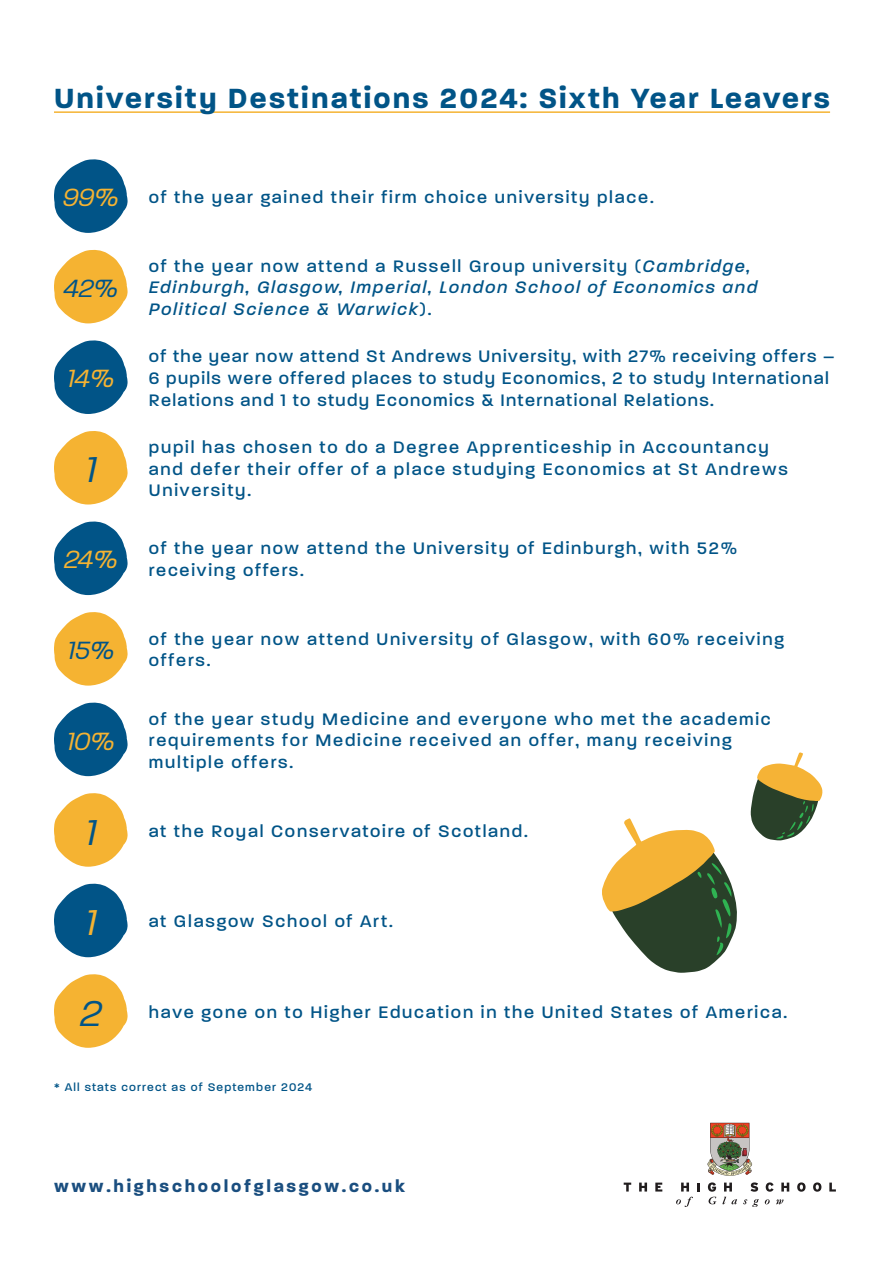
<style>
.page{position:relative;width:893px;height:1263px;background:#fff}
.page>*{position:absolute;margin:0;border:0;box-sizing:border-box;transform-origin:0 0}
.t1{font:italic 300 39px "Paralucent";color:#015487}
.t2{font:italic 300 39px "Paralucent";color:#f5b332}
.t3{font:700 30px "Paralucent";letter-spacing:.075em;color:#015487}
.t4{font:italic 300 27px "Paralucent";color:#f5b332}
.t5{font:italic 300 27px "Paralucent";color:#015487}
.t6{font:500 18px/21.6px "Paralucent";letter-spacing:.1em;color:#015487}
.t7{font:500 18px/21.6px "Paralucent";letter-spacing:.075em;color:#015487}
.t8{font:italic 500 18px/21.6px "Paralucent";letter-spacing:.1em;color:#015487}
.t9{font:700 18px "Paralucent";letter-spacing:.15em;color:#1a4e7f}
.t10{font:500 12px "Paralucent";letter-spacing:.1em;color:#015487}
.s1{font-style:normal}
</style>
<div class="page">
<svg style="left:624px;top:1182px;width:7px;height:9px"></svg>
<svg style="left:639px;top:1182px;width:8px;height:9px"></svg>
<svg style="left:655px;top:1182px;width:7px;height:9px"></svg>
<svg style="left:681px;top:1182px;width:8px;height:9px"></svg>
<svg style="left:697px;top:1183px;width:3px;height:8px"></svg>
<svg style="left:724px;top:1182px;width:8px;height:9px"></svg>
<svg style="left:751px;top:1182px;width:7px;height:10px"></svg>
<svg style="left:766px;top:1182px;width:8px;height:10px"></svg>
<svg style="left:781px;top:1182px;width:8px;height:9px"></svg>
<svg style="left:797px;top:1182px;width:8px;height:10px"></svg>
<svg style="left:813px;top:1182px;width:8px;height:10px"></svg>
<svg style="left:829px;top:1182px;width:7px;height:9px"></svg>
<svg style="left:676px;top:1197px;width:17px;height:10px"></svg>
<svg style="left:708px;top:1182px;width:8px;height:22px"></svg>
<svg style="left:722px;top:1197px;width:15px;height:7px"></svg>
<svg style="left:743px;top:1199px;width:16px;height:8px"></svg>
<svg style="left:765px;top:1199px;width:5px;height:5px"></svg>
<svg style="left:776px;top:1199px;width:7px;height:5px"></svg>
<svg style="left:707px;top:1123px;width:45px;height:53px;background:#a6927d"></svg>
<hr style="left:54px;top:111px;width:776px;height:2px;background:#f5b332">
<svg style="left:54px;top:159px;width:74px;height:74px"></svg>
<svg style="left:54px;top:249px;width:74px;height:74px"></svg>
<svg style="left:54px;top:340px;width:74px;height:74px"></svg>
<svg style="left:54px;top:431px;width:74px;height:73px"></svg>
<svg style="left:54px;top:521px;width:74px;height:74px"></svg>
<svg style="left:54px;top:612px;width:74px;height:74px"></svg>
<svg style="left:54px;top:702px;width:74px;height:74px"></svg>
<svg style="left:54px;top:793px;width:74px;height:74px"></svg>
<svg style="left:54px;top:883px;width:74px;height:74px"></svg>
<svg style="left:54px;top:974px;width:74px;height:74px"></svg>
<svg style="left:602px;top:818px;width:135px;height:155px"></svg>
<svg style="left:751px;top:752px;width:72px;height:88px"></svg>
<p class="t3" style="left:54px;top:81px;width:778px">University Destinations 2024: Sixth Year Leavers</p>
<p class="t4" style="left:63px;top:182px;width:57px">99%</p>
<p class="t5" style="left:64px;top:273px;width:56px">42%</p>
<p class="t4" style="left:67px;top:363px;width:49px">14%</p>
<p class="t1" style="left:86px;top:447px;width:12px">1</p>
<p class="t4" style="left:64px;top:544px;width:55px">24%</p>
<p class="t5" style="left:68px;top:635px;width:48px">15%</p>
<p class="t4" style="left:67px;top:725px;width:49px">10%</p>
<p class="t1" style="left:86px;top:810px;width:12px">1</p>
<p class="t2" style="left:86px;top:900px;width:12px">1</p>
<p class="t1" style="left:80px;top:991px;width:23px">2</p>
<p class="t6" style="left:149px;top:186px;width:506px">of the year gained their firm choice university place.</p>
<p class="t8" style="left:149px;top:255px;width:610px"><span class="s1">of the year now attend a Russell Group university (</span>Cambridge,<br>Edinburgh, Glasgow, Imperial, London School of Economics and<br>Political Science &amp; Warwick<span class="s1">).</span></p>
<p class="t7" style="left:149px;top:346px;width:687px">of the year now attend St Andrews University, with 27% receiving offers –<br>6 pupils were offered places to study Economics, 2 to study International<br>Relations and 1 to study Economics &amp; International Relations.</p>
<p class="t6" style="left:149px;top:436px;width:640px">pupil has chosen to do a Degree Apprenticeship in Accountancy and defer their offer of a place studying Economics at St Andrews<br>University.</p>
<p class="t6" style="left:149px;top:538px;width:590px">of the year now attend the University of Edinburgh, with 52% receiving offers.</p>
<p class="t6" style="left:149px;top:628px;width:637px">of the year now attend University of Glasgow, with 60% receiving offers.</p>
<p class="t6" style="left:149px;top:708px;width:623px">of the year study Medicine and everyone who met the academic requirements for Medicine received an offer, many receiving multiple offers.</p>
<p class="t6" style="left:149px;top:820px;width:381px">at the Royal Conservatoire of Scotland.</p>
<p class="t6" style="left:149px;top:910px;width:245px">at Glasgow School of Art.</p>
<p class="t6" style="left:149px;top:1001px;width:640px">have gone on to Higher Education in the United States of America.</p>
<p class="t10" style="left:54px;top:1080px;width:260px">* All stats correct as of September 2024</p>
<p class="t9" style="left:54px;top:1175px;width:352px">www.highschoolofglasgow.co.uk</p>
</div>
